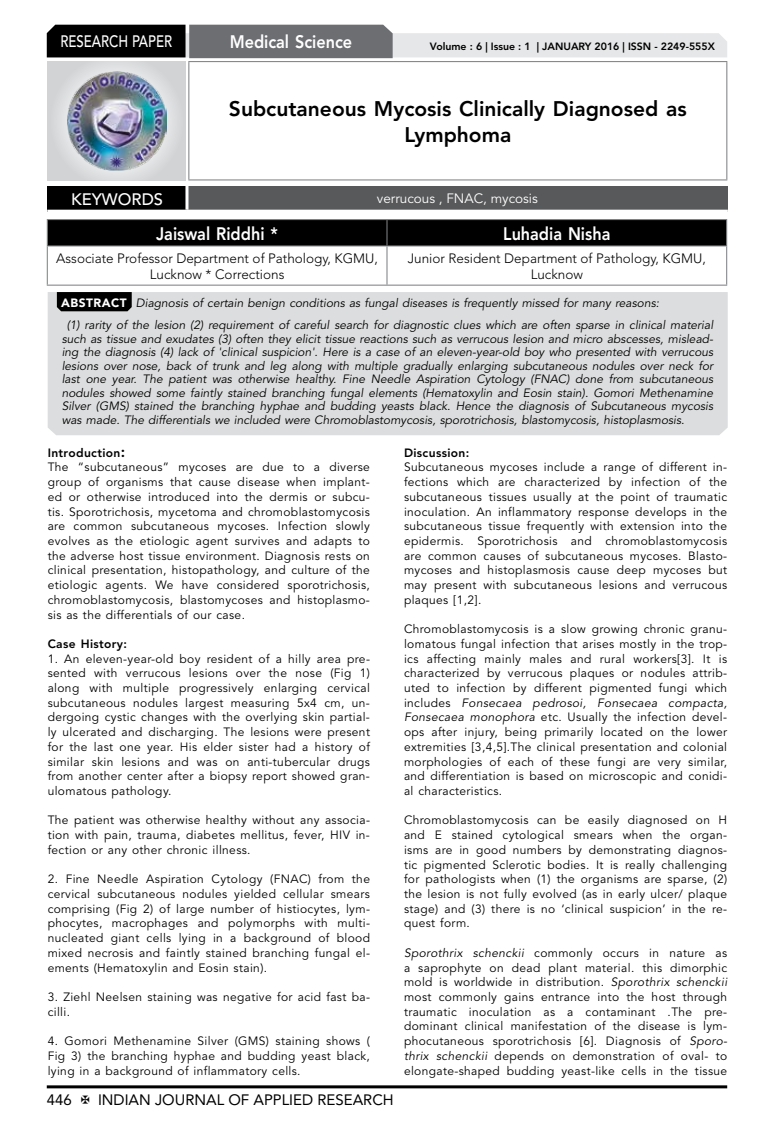
<style>
.page{position:relative;width:774px;height:1136px;background:#fff}
.page>*{position:absolute;margin:0;border:0;box-sizing:border-box;transform-origin:0 0}
.t1{font:800 21px/26.2px "Avenir LT Std";color:#000;text-align:center}
.t2{font:800 18px "Avenir LT Std";color:#fff;scale:.9 1}
.t3{font:500 16.5px "Avenir LT Std";color:#fff;scale:.8 1}
.t4{font:500 16.5px "Avenir LT Std";color:#fff}
.t5{font:15px "Avenir LT Std";color:#000}
.t6{font:300 13.5px/16.2px "Avenir LT Std";color:#000;text-align:center}
.t7{font:13.5px "Avenir LT Std";color:#fff}
.t8{font:12px/14.7px "Avenir LT Std";letter-spacing:.03em;color:#000;text-align:justify}
.t9{font:italic 12px/13.5px "Avenir LT Std";color:#000}
.t10{font:800 12px "Avenir LT Std";letter-spacing:.03em;color:#000}
.t11{font:800 10.5px "Avenir LT Std";color:#000}
.s1{font-weight:900;font-style:normal;color:#fff}
.s2{font-weight:800}
.s3{font-weight:800;font-size:15px}
.s4{font-style:italic}
</style>
<div class="page">
<hr style="left:47px;top:1085px;width:680px;height:3px;background:#000">
<div style="left:48px;top:62px;width:137px;height:118px;background:linear-gradient(to right,#d9dadb,#d9dadb)"></div>
<img style="left:68px;top:71px;width:99px;height:100px">
<svg style="left:47px;top:25px;width:680px;height:33px;background:#979899"></svg>
<hr style="left:188px;top:61px;width:539px;height:1px;background:#808285">
<hr style="left:188px;top:62px;width:1px;height:117px;background:#808285">
<hr style="left:726px;top:62px;width:1px;height:117px;background:#808285">
<hr style="left:188px;top:179px;width:539px;height:1px;background:#808285">
<svg style="left:47px;top:219px;width:680px;height:26px;background:#060606"></svg>
<hr style="left:47px;top:245px;width:340px;height:1px;background:#808285">
<hr style="left:47px;top:246px;width:1px;height:38px;background:#808285">
<hr style="left:387px;top:245px;width:340px;height:1px;background:#808285">
<hr style="left:386px;top:246px;width:1px;height:38px;background:#808285">
<hr style="left:726px;top:246px;width:1px;height:38px;background:#808285">
<hr style="left:47px;top:284px;width:340px;height:1px;background:#808285">
<hr style="left:387px;top:284px;width:340px;height:1px;background:#808285">
<div style="left:47px;top:186px;width:140px;height:25px;background:#000"></div>
<div style="left:187px;top:186px;width:541px;height:25px;background:#58595b"></div>
<hr style="left:185px;top:186px;width:3px;height:24px;background:#fff">
<hr style="left:47px;top:210px;width:140px;height:3px;background:#fff">
<hr style="left:187px;top:210px;width:541px;height:3px;background:#fff">
<div style="left:48px;top:292px;width:680px;height:143px;background:#dcddde"></div>
<svg style="left:57px;top:292px;width:75px;height:19px"></svg>
<h3 class="t3" style="left:60px;top:32px;width:139px">RESEARCH PAPER</h3>
<h2 class="t2" style="left:230px;top:31px;width:138px">Medical Science</h2>
<p class="t11" style="left:430px;top:41px;width:286px">Volume : 6 | Issue : 1 | JANUARY 2016 | ISSN - 2249-555X</p>
<h1 class="t1" style="left:229px;top:95px;width:459px">Subcutaneous Mycosis Clinically Diagnosed as<br>Lymphoma</h1>
<h3 class="t4" style="left:71px;top:189px;width:94px">KEYWORDS</h3>
<p class="t7" style="left:377px;top:190px;width:163px">verrucous , FNAC, mycosis</p>
<h2 class="t2" style="left:156px;top:223px;width:137px">Jaiswal Riddhi *</h2>
<h2 class="t2" style="left:503px;top:223px;width:121px">Luhadia Nisha</h2>
<p class="t6" style="left:56px;top:250px;width:323px">Associate Professor Department of Pathology, KGMU,<br>Lucknow * Corrections</p>
<p class="t6" style="left:408px;top:250px;width:300px">Junior Resident Department of Pathology, KGMU,<br>Lucknow</p>
<p class="t9" style="left:67px;top:292px;width:648px;line-height:22px;text-indent:-6px"><span class="s1">ABSTRACT</span> Diagnosis of certain benign conditions as fungal diseases is frequently missed for many reasons:<br>(1) rarity of the lesion (2) requirement of careful search for diagnostic clues which are often sparse in clinical material</p>
<p class="t9" style="left:62px;top:332px;width:653px;text-align:justify">such as tissue and exudates (3) often they elicit tissue reactions such as verrucous lesion and micro abscesses, mislead&shy;ing the diagnosis (4) lack of 'clinical suspicion'. Here is a case of an eleven-year-old boy who presented with verrucous lesions over nose, back of trunk and leg along with multiple gradually enlarging subcutaneous nodules over neck for last one year. The patient was otherwise healthy. Fine Needle Aspiration Cytology (FNAC) done from subcutaneous nodules showed some faintly stained branching fungal elements (Hematoxylin and Eosin stain). Gomori Methenamine Silver (GMS) stained the branching hyphae and budding yeasts black. Hence the diagnosis of Subcutaneous mycosis was made. The differentials we included were Chromoblastomycosis, sporotrichosis, blastomycosis, histoplasmosis.</p>
<p class="t8" style="left:48px;top:445px;width:324px;text-align:left"><span class="s2">Introduction</span><span class="s3">:<br></span>The “subcutaneous” mycoses are due to a diverse group of organisms that cause disease when implant&shy;ed or otherwise introduced into the dermis or subcu&shy;tis. Sporotrichosis, mycetoma and chromoblastomycosis are common subcutaneous mycoses. Infection slowly evolves as the etiologic agent survives and adapts to the adverse host tissue environment. Diagnosis rests on clinical presentation, histopathology, and culture of the etiologic agents. We have considered sporotrichosis, chromoblastomycosis, blastomycoses and histoplasmo&shy;sis as the differentials of our case.</p>
<p class="t10" style="left:48px;top:636px;width:81px">Case History:</p>
<p class="t8" style="left:48px;top:651px;width:324px">1. An eleven-year-old boy resident of a hilly area pre&shy;sented with verrucous lesions over the nose (Fig 1) along with multiple progressively enlarging cervical subcutaneous nodules largest measuring 5x4 cm, un&shy;dergoing cystic changes with the overlying skin partial&shy;ly ulcerated and discharging. The lesions were present for the last one year. His elder sister had a history of similar skin lesions and was on anti-tubercular drugs from another center after a biopsy report showed gran&shy;ulomatous pathology.</p>
<p class="t8" style="left:48px;top:813px;width:324px">The patient was otherwise healthy without any associa&shy;tion with pain, trauma, diabetes mellitus, fever, HIV in&shy;fection or any other chronic illness.</p>
<p class="t8" style="left:48px;top:872px;width:324px">2. Fine Needle Aspiration Cytology (FNAC) from the cervical subcutaneous nodules yielded cellular smears comprising (Fig 2) of large number of histiocytes, lym&shy;phocytes, macrophages and polymorphs with multi&shy;nucleated giant cells lying in a background of blood mixed necrosis and faintly stained branching fungal el&shy;ements (Hematoxylin and Eosin stain).</p>
<p class="t8" style="left:48px;top:989px;width:324px">3. Ziehl Neelsen staining was negative for acid fast ba&shy;cilli.</p>
<p class="t8" style="left:48px;top:1033px;width:324px">4. Gomori Methenamine Silver (GMS) staining shows ( Fig 3) the branching hyphae and budding yeast black, lying in a background of inflammatory cells.</p>
<p class="t10" style="left:404px;top:445px;width:67px">Discussion:</p>
<p class="t8" style="left:404px;top:460px;width:325px">Subcutaneous mycoses include a range of different in&shy;fections which are characterized by infection of the subcutaneous tissues usually at the point of traumatic inoculation. An inflammatory response develops in the subcutaneous tissue frequently with extension into the epidermis. Sporotrichosis and chromoblastomycosis are common causes of subcutaneous mycoses. Blasto&shy;mycoses and histoplasmosis cause deep mycoses but may present with subcutaneous lesions and verrucous plaques [1,2].</p>
<p class="t8" style="left:404px;top:622px;width:325px">Chromoblastomycosis is a slow growing chronic granu&shy;lomatous fungal infection that arises mostly in the trop&shy;ics affecting mainly males and rural workers[3]. It is characterized by verrucous plaques or nodules attrib&shy;uted to infection by different pigmented fungi which includes <span class="s4">Fonsecaea pedrosoi, Fonsecaea compacta, Fonsecaea monophora</span> etc. Usually the infection devel&shy;ops after injury, being primarily located on the lower extremities [3,4,5].The clinical presentation and colonial morphologies of each of these fungi are very similar, and differentiation is based on microscopic and conidi&shy;al characteristics.</p>
<p class="t8" style="left:404px;top:813px;width:325px">Chromoblastomycosis can be easily diagnosed on H and E stained cytological smears when the organ&shy;isms are in good numbers by demonstrating diagnos&shy;tic pigmented Sclerotic bodies. It is really challenging for pathologists when (1) the organisms are sparse, (2) the lesion is not fully evolved (as in early ulcer/ plaque stage) and (3) there is no ‘clinical suspicion’ in the re&shy;quest form.</p>
<p class="t8" style="left:404px;top:945px;width:325px"><span class="s4">Sporothrix schenckii</span> commonly occurs in nature as a saprophyte on dead plant material. this dimorphic mold is worldwide in distribution. <span class="s4">Sporothrix schenckii </span>most commonly gains entrance into the host through traumatic inoculation as a contaminant .The pre&shy;dominant clinical manifestation of the disease is lym&shy;phocutaneous sporotrichosis [6]. Diagnosis of <span class="s4">Sporo&shy;thrix schenckii</span> depends on demonstration of oval- to elongate-shaped budding yeast-like cells in the tissue</p>
<p class="t5" style="left:47px;top:1090px;width:27px">446</p>
<p class="t5" style="left:98px;top:1090px;width:297px">INDIAN JOURNAL OF APPLIED RESEARCH</p>
</div>
